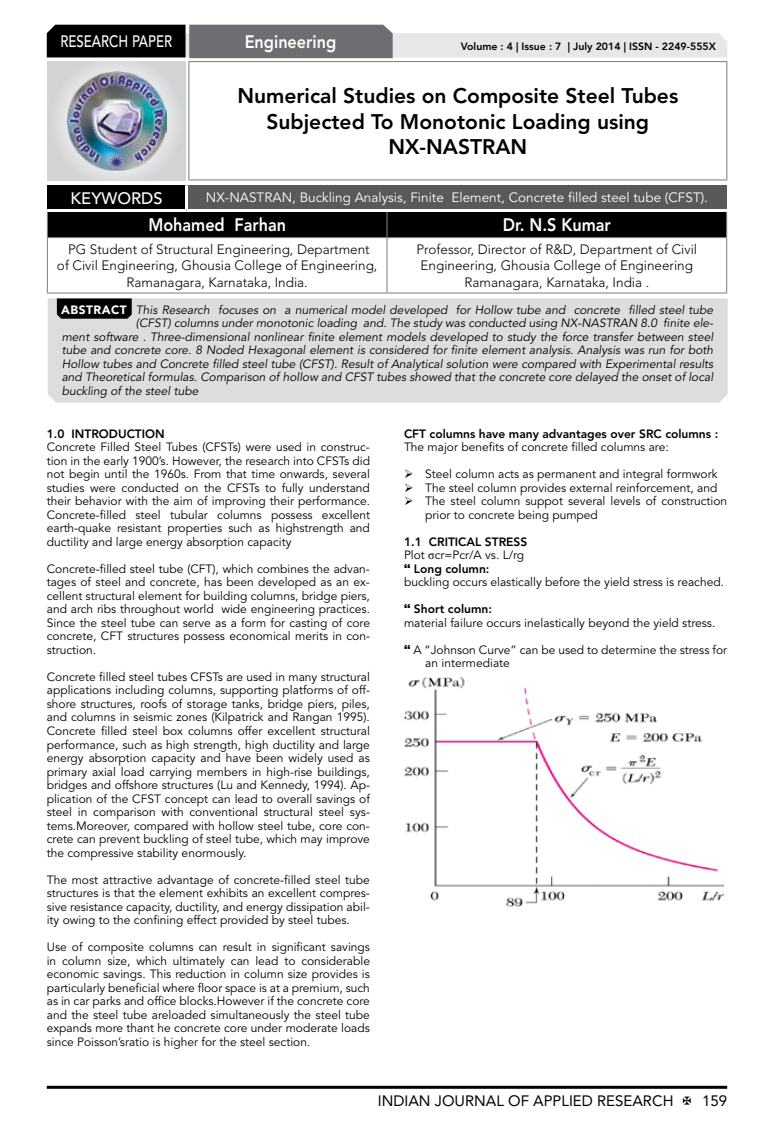
<style>
.page{position:relative;width:774px;height:1136px;background:#fff}
.page>*{position:absolute;margin:0;border:0;box-sizing:border-box;transform-origin:0 0}
.t1{font:800 21px/25.2px "Avenir LT Std";color:#000;text-align:center}
.t2{font:800 18px "Avenir LT Std";color:#fff;scale:.9 1}
.t3{font:500 16.5px "Avenir LT Std";color:#fff;scale:.8 1}
.t4{font:500 16.5px "Avenir LT Std";color:#fff}
.t5{font:15px "Avenir LT Std";color:#000}
.t6{font:300 13.5px/16.2px "Avenir LT Std";color:#000;text-align:center}
.t7{font:13.5px "Avenir LT Std";color:#fff}
.t8{font:12px/13.5px "Avenir LT Std";color:#000;text-align:justify}
.t9{font:italic 12px "Avenir LT Std";color:#000}
.t10{font:800 12px "Avenir LT Std";color:#000}
.t11{font:800 10.5px "Avenir LT Std";color:#000}
.s1{font-weight:900;font-style:normal;color:#fff}
.s2{font-family:"Times New Roman"}
</style>
<div class="page">
<hr style="left:47px;top:1085px;width:680px;height:3px;background:#000">
<div style="left:48px;top:62px;width:137px;height:118px;background:linear-gradient(to right,#d9dadb,#d9dadb)"></div>
<img style="left:68px;top:71px;width:99px;height:100px">
<svg style="left:47px;top:25px;width:680px;height:33px;background:#979899"></svg>
<hr style="left:188px;top:61px;width:539px;height:1px;background:#808285">
<hr style="left:188px;top:62px;width:1px;height:117px;background:#808285">
<hr style="left:726px;top:62px;width:1px;height:117px;background:#808285">
<hr style="left:188px;top:179px;width:539px;height:1px;background:#808285">
<div style="left:47px;top:212px;width:680px;height:25px;background:#000"></div>
<hr style="left:47px;top:237px;width:340px;height:1px;background:#808285">
<hr style="left:47px;top:238px;width:1px;height:54px;background:#808285">
<hr style="left:387px;top:237px;width:340px;height:1px;background:#808285">
<hr style="left:386px;top:238px;width:1px;height:54px;background:#808285">
<hr style="left:726px;top:238px;width:1px;height:54px;background:#808285">
<hr style="left:47px;top:292px;width:340px;height:1px;background:#808285">
<hr style="left:387px;top:292px;width:340px;height:1px;background:#808285">
<div style="left:47px;top:185px;width:139px;height:25px;background:#000"></div>
<div style="left:186px;top:185px;width:541px;height:25px;background:#58595b"></div>
<hr style="left:185px;top:185px;width:3px;height:24px;background:#fff">
<hr style="left:47px;top:209px;width:139px;height:3px;background:#fff">
<hr style="left:186px;top:209px;width:541px;height:3px;background:#fff">
<div style="left:48px;top:298px;width:680px;height:104px;background:#dcddde"></div>
<svg style="left:57px;top:298px;width:75px;height:20px"></svg>
<img style="left:404px;top:677px;width:319px;height:229px">
<h3 class="t3" style="left:60px;top:32px;width:139px">RESEARCH PAPER</h3>
<h2 class="t2" style="left:245px;top:31px;width:103px">Engineering</h2>
<p class="t11" style="left:461px;top:41px;width:257px">Volume : 4 | Issue : 7 | July 2014 | ISSN - 2249-555X</p>
<h1 class="t1" style="left:237px;top:84px;width:442px">Numerical Studies on Composite Steel Tubes<br>Subjected To Monotonic Loading using<br>Nx-NastRan</h1>
<h3 class="t4" style="left:71px;top:189px;width:94px">KEYWORDS</h3>
<p class="t7" style="left:206px;top:189px;width:504px">NX-NASTRAN, Buckling Analysis, Finite Element, Concrete filled steel tube (CFST).</p>
<h2 class="t2" style="left:148px;top:214px;width:154px">Mohamed Farhan</h2>
<h2 class="t2" style="left:503px;top:214px;width:121px">Dr. N.S Kumar</h2>
<p class="t6" style="left:57px;top:241px;width:322px">PG Student of Structural Engineering, Department<br>of Civil Engineering, Ghousia College of Engineering,<br>Ramanagara, Karnataka, India.</p>
<p class="t6" style="left:416px;top:241px;width:282px">Professor, Director of R&amp;D, Department of Civil<br>Engineering, Ghousia College of Engineering<br>Ramanagara, Karnataka, India .</p>
<p class="t9" style="left:61px;top:303px;width:653px"><span class="s1">ABSTRACT</span> This Research focuses on a numerical model developed for Hollow tube and concrete filled steel tube</p>
<p class="t9" style="left:136px;top:316px;width:579px">(CFST) columns under monotonic loading and. The study was conducted using NX-NASTRAN 8.0 finite ele-</p>
<p class="t9" style="left:62px;top:330px;width:653px">ment software . Three-dimensional nonlinear finite element models developed to study the force transfer between steel</p>
<p class="t9" style="left:62px;top:343px;width:653px">tube and concrete core. 8 Noded Hexagonal element is considered for finite element analysis. Analysis was run for both</p>
<p class="t9" style="left:62px;top:357px;width:653px">Hollow tubes and Concrete filled steel tube (CFST). Result of Analytical solution were compared with Experimental results</p>
<p class="t9" style="left:62px;top:370px;width:653px">and Theoretical formulas. Comparison of hollow and CFST tubes showed that the concrete core delayed the onset of local</p>
<p class="t9" style="left:62px;top:384px;width:138px">buckling of the steel tube</p>
<p class="t10" style="left:47px;top:426px;width:119px">1.0 INTRODUCTION</p>
<p class="t8" style="left:47px;top:440px;width:325px">Concrete Filled Steel Tubes (CFSTs) were used in construc&shy;tion in the early 1900’s. However, the research into CFSTs did not begin until the 1960s. From that time onwards, several studies were conducted on the CFSTs to fully understand their behavior with the aim of improving their performance.<br>Concrete-filled steel tubular columns possess excellent earth-quake resistant properties such as highstrength and ductility and large energy absorption capacity</p>
<p class="t8" style="left:47px;top:562px;width:325px">Concrete-filled steel tube (CFT), which combines the advan&shy;tages of steel and concrete, has been developed as an ex&shy;cellent structural element for building columns, bridge piers, and arch ribs throughout world wide engineering practices.<br>Since the steel tube can serve as a form for casting of core concrete, CFT structures possess economical merits in con&shy;struction.</p>
<p class="t8" style="left:47px;top:670px;width:325px">Concrete filled steel tubes CFSTs are used in many structural applications including columns, supporting platforms of off&shy;shore structures, roofs of storage tanks, bridge piers, piles, and columns in seismic zones (Kilpatrick and Rangan 1995).<br>Concrete filled steel box columns offer excellent structural performance, such as high strength, high ductility and large energy absorption capacity and have been widely used as primary axial load carrying members in high-rise buildings, bridges and offshore structures (Lu and Kennedy, 1994). Ap&shy;plication of the CFST concept can lead to overall savings of steel in comparison with conventional structural steel sys&shy;tems.Moreover, compared with hollow steel tube, core con&shy;crete can prevent buckling of steel tube, which may improve the compressive stability enormously.</p>
<p class="t8" style="left:47px;top:872px;width:325px">The most attractive advantage of concrete-filled steel tube structures is that the element exhibits an excellent compres&shy;sive resistance capacity, ductility, and energy dissipation abil&shy;ity owing to the confining effect provided by steel tubes.</p>
<p class="t8" style="left:47px;top:940px;width:325px">Use of composite columns can result in significant savings in column size, which ultimately can lead to considerable economic savings. This reduction in column size provides is particularly beneficial where floor space is at a premium, such as in car parks and office blocks.However if the concrete core and the steel tube areloaded simultaneously the steel tube expands more thant he concrete core under moderate loads since Poisson’sratio is higher for the steel section.</p>
<p class="t10" style="left:404px;top:426px;width:316px">CFT columns have many advantages over SRC columns :</p>
<p class="t8" style="left:404px;top:440px;width:266px">The major benefits of concrete filled columns are:</p>
<p class="t8" style="left:404px;top:467px;width:315px">➢ Steel column acts as permanent and integral formwork</p>
<p class="t8" style="left:404px;top:481px;width:315px">➢ The steel column provides external reinforcement, and</p>
<p class="t8" style="left:425px;top:494px;width:303px;text-indent:-21px">➢ The steel column suppot several levels of construction prior to concrete being pumped</p>
<p class="t10" style="left:404px;top:534px;width:125px">1.1 CRITICAL STRESS</p>
<p class="t8" style="left:404px;top:548px;width:122px">Plot <span class="s2">σ</span>cr=Pcr/A vs. L/rg</p>
<p class="t10" style="left:414px;top:561px;width:77px">Long column:</p>
<p class="t8" style="left:404px;top:575px;width:321px">buckling occurs elastically before the yield stress is reached.</p>
<p class="t10" style="left:414px;top:602px;width:79px">Short column:</p>
<p class="t8" style="left:404px;top:616px;width:313px">material failure occurs inelastically beyond the yield stress.</p>
<p class="t8" style="left:425px;top:643px;width:303px;text-indent:-12px">A “Johnson Curve” can be used to determine the stress for an intermediate</p>
<p class="t5" style="left:378px;top:1091px;width:297px">INDIAN JOURNAL OF APPLIED RESEARCH</p>
<p class="t5" style="left:702px;top:1091px;width:27px">159</p>
</div>
